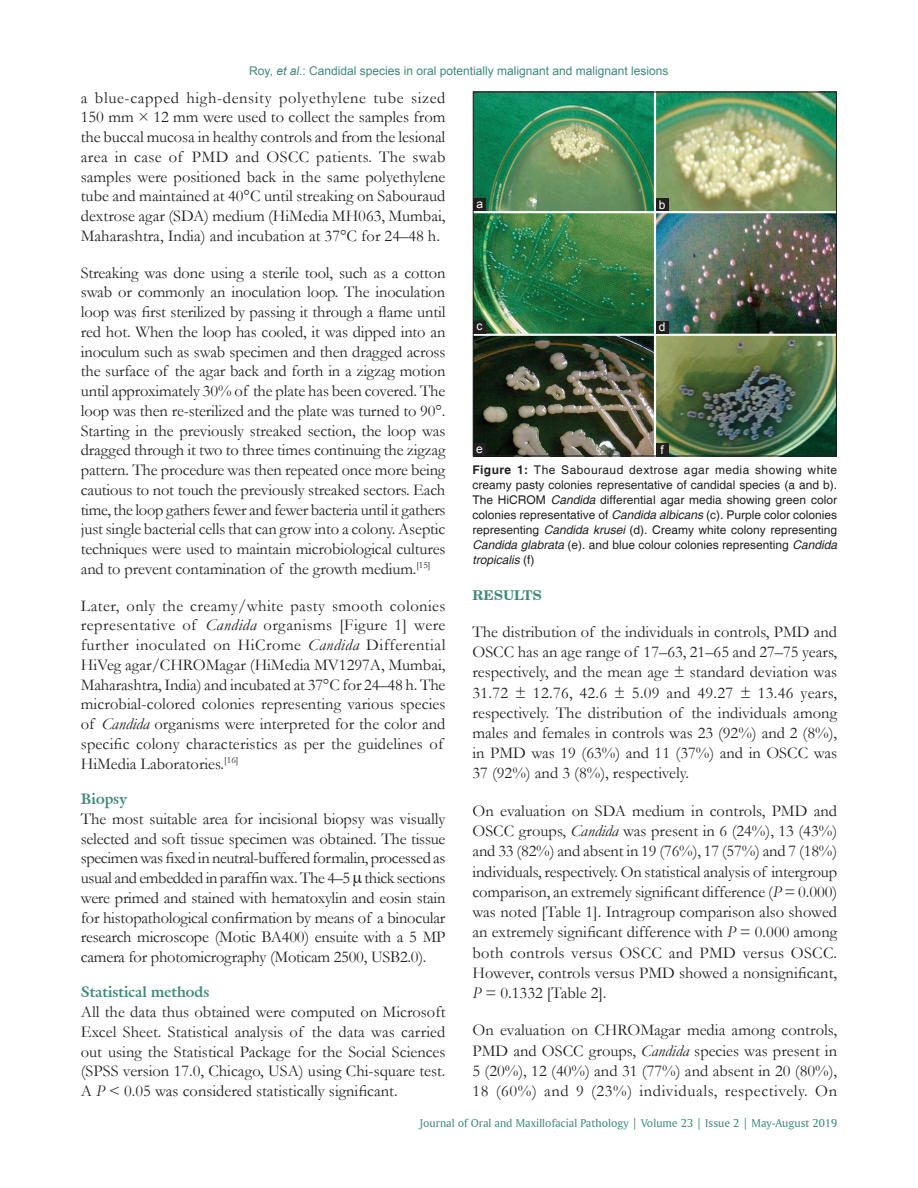
<style>
.page{position:relative;width:918px;height:1188px;background:#fff}
.page>*{position:absolute;margin:0;border:0;box-sizing:border-box;transform-origin:0 0}
.TX{font:16.5px/19.8px "Garamond";color:#231f20;text-align:justify}
.t1{font:700 15px "Galliard IT Cby BT";color:#3f897a}
.t2{font:700 13.5px "Century Schoolbook BT";color:#3f897a}
.FGC{font:12px/15px "Helvetica";color:#231f20;text-align:justify}
.t3{font:12px "Arial";color:#3f897a}
.t4{font:12px "Amerigo BT Roman A";color:#3f897a}
.LABEL{font:12px "Arial";color:#fff}
.s1{font-style:italic}
.s2{font-weight:700}
</style>
<div class="page">
<img style="left:475px;top:94px;width:360px;height:360px">
<div style="left:473px;top:92px;width:364px;height:364px;border:1px solid #231f20"></div>
<div style="left:656px;top:321px;width:13px;height:12px;background:#231f20"></div>
<div style="left:473px;top:321px;width:13px;height:12px;background:#231f20"></div>
<div style="left:656px;top:199px;width:13px;height:12px;background:#231f20"></div>
<div style="left:656px;top:443px;width:13px;height:13px;background:#231f20"></div>
<div style="left:473px;top:199px;width:13px;height:12px;background:#231f20"></div>
<div style="left:473px;top:443px;width:13px;height:13px;background:#231f20"></div>
<p class="t3" style="left:249px;top:62px;width:421px">Roy, <span class="s1">et al</span>.: Candidal species in oral potentially malignant and malignant lesions</p>
<p class="TX" style="left:81px;top:87px;width:366px">a blue‑capped high‑density polyethylene tube sized 150 mm × 12 mm were used to collect the samples from the buccal mucosa in healthy controls and from the lesional area in case of PMD and OSCC patients. The swab samples were positioned back in the same polyethylene tube and maintained at 40°C until streaking on Sabouraud dextrose agar (SDA) medium (HiMedia MH063, Mumbai, Maharashtra, India) and incubation at 37°C for 24–48 h.</p>
<p class="TX" style="left:81px;top:262px;width:366px">Streaking was done using a sterile tool, such as a cotton swab or commonly an inoculation loop. The inoculation loop was first sterilized by passing it through a flame until red hot. When the loop has cooled, it was dipped into an inoculum such as swab specimen and then dragged across the surface of the agar back and forth in a zigzag motion until approximately 30% of the plate has been covered. The loop was then re‑sterilized and the plate was turned to 90°.<br>Starting in the previously streaked section, the loop was dragged through it two to three times continuing the zigzag pattern. The procedure was then repeated once more being cautious to not touch the previously streaked sectors. Each time, the loop gathers fewer and fewer bacteria until it gathers just single bacterial cells that can grow into a colony. Aseptic techniques were used to maintain microbiological cultures and to prevent contamination of the growth medium.<sup>[15]</sup></p>
<p class="TX" style="left:81px;top:595px;width:366px;text-align:left">Later, only the creamy/white pasty smooth colonies representative of <span class="s1">Candida</span> organisms [Figure 1] were further inoculated on HiCrome <span class="s1">Candida</span> Differential HiVeg agar/CHROMagar (HiMedia MV1297A, Mumbai, Maharashtra, India) and incubated at 37°C for 24–48 h. The microbial‑colored colonies representing various species of <span class="s1">Candida</span> organisms were interpreted for the color and specific colony characteristics as per the guidelines of HiMedia Laboratories.<sup>[16]</sup></p>
<h2 class="t1" style="left:81px;top:789px;width:48px">Biopsy</h2>
<p class="TX" style="left:81px;top:808px;width:366px">The most suitable area for incisional biopsy was visually selected and soft tissue specimen was obtained. The tissue specimen was fixed in neutral‑buffered formalin, processed as usual and embedded in paraffin wax. The 4–5 thick sections were primed and stained with hematoxylin and eosin stain for histopathological confirmation by means of a binocular research microscope (Motic BA400) ensuite with a 5 MP camera for photomicrography (Moticam 2500, USB2.0).</p>
<h2 class="t1" style="left:81px;top:982px;width:130px">Statistical methods</h2>
<p class="TX" style="left:81px;top:1002px;width:366px">All the data thus obtained were computed on Microsoft Excel Sheet. Statistical analysis of the data was carried out using the Statistical Package for the Social Sciences (SPSS version 17.0, Chicago, USA) using Chi‑square test.<br>A <span class="s1">P</span> &lt; 0.05 was considered statistically significant.</p>
<p class="LABEL" style="left:476px;top:196px;width:8px">a</p>
<p class="LABEL" style="left:659px;top:197px;width:8px">b</p>
<p class="LABEL" style="left:477px;top:318px;width:7px">c</p>
<p class="LABEL" style="left:659px;top:319px;width:8px">d</p>
<p class="LABEL" style="left:476px;top:440px;width:8px">e</p>
<p class="LABEL" style="left:661px;top:441px;width:5px">f</p>
<p class="FGC" style="left:472px;top:463px;width:366px"><span class="s2">Figure 1:</span> The Sabouraud dextrose agar media showing white creamy pasty colonies representative of candidal species (a and b).<br>The HiCROM <span class="s1">Candida</span> differential agar media showing green color colonies representative of <span class="s1">Candida albicans</span> (c). Purple color colonies representing <span class="s1">Candida krusei</span> (d). Creamy white colony representing <span class="s1">Candida glabrata</span> (e). and blue colour colonies representing <span class="s1">Candida tropicalis</span> (f)</p>
<h1 class="t2" style="left:472px;top:586px;width:71px">RESULTS</h1>
<p class="TX" style="left:472px;top:621px;width:366px;line-height:20.2px">The distribution of the individuals in controls, PMD and OSCC has an age range of 17–63, 21–65 and 27–75 years, respectively, and the mean age ± standard deviation was 31.72 ± 12.76, 42.6 ± 5.09 and 49.27 ± 13.46 years, respectively. The distribution of the individuals among males and females in controls was 23 (92%) and 2 (8%), in PMD was 19 (63%) and 11 (37%) and in OSCC was 37 (92%) and 3 (8%), respectively.</p>
<p class="TX" style="left:472px;top:800px;width:366px;line-height:20.2px">On evaluation on SDA medium in controls, PMD and OSCC groups, <span class="s1">Candida</span> was present in 6 (24%), 13 (43%) and 33 (82%) and absent in 19 (76%), 17 (57%) and 7 (18%) individuals, respectively. On statistical analysis of intergroup comparison, an extremely significant difference (<span class="s1">P</span> = 0.000) was noted [Table 1]. Intragroup comparison also showed an extremely significant difference with <span class="s1">P</span> = 0.000 among both controls versus OSCC and PMD versus OSCC.<br>However, controls versus PMD showed a nonsignificant, <span class="s1">P</span> = 0.1332 [Table 2].</p>
<p class="TX" style="left:472px;top:1020px;width:366px;line-height:20.2px">On evaluation on CHROMagar media among controls, PMD and OSCC groups, <span class="s1">Candida</span> species was present in 5 (20%), 12 (40%) and 31 (77%) and absent in 20 (80%), 18 (60%) and 9 (23%) individuals, respectively. On</p>
<p class="t4" style="left:420px;top:1116px;width:419px">Journal of Oral and Maxillofacial Pathology | Volume 23 | Issue 2 | May-August 2019</p>
</div>
